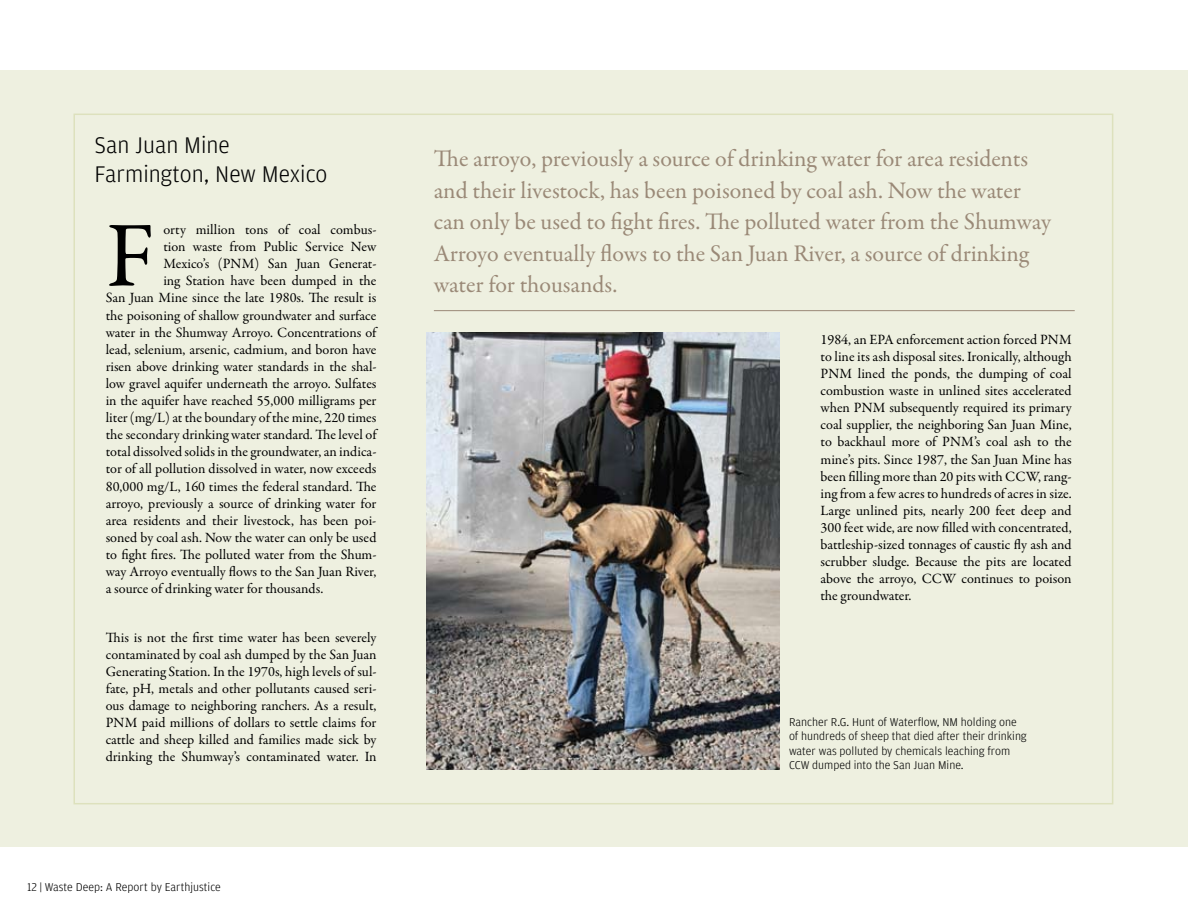
<style>
.page{position:relative;width:1188px;height:918px;background:#fff}
.page>*{position:absolute;margin:0;border:0;box-sizing:border-box;transform-origin:0 0}
.t1{font:93.45px "Garamond Premr Pro";color:#000}
.t2{font:24px/31.5px "Garamond Premr Pro";letter-spacing:-.005em;color:#9a8977}
.t3{font:300 24px/28.5px "Amplitude";color:#000}
.t4{font:14.25px/17.1px "Garamond Premr Pro";letter-spacing:-.005em;color:#000;text-align:justify}
.t5{font:300 12px/14.4px "Amplitude";color:#000}
</style>
<div class="page">
<div style="left:0;top:71px;width:1188px;height:776px;background:#eef0e0"></div>
<hr style="left:434px;top:310px;width:641px;height:1px;background:#9a8977">
<img style="left:426px;top:333px;width:354px;height:436px">
<h2 class="t3" style="left:94px;top:131px;width:234px">San Juan Mine<br>Farmington, New Mexico</h2>
<h1 class="t1" style="left:106px;top:200px;width:51px">F</h1>
<p class="t4" style="left:163px;top:221px;width:215px">orty million tons of coal combus-</p>
<p class="t4" style="left:163px;top:238px;width:215px">tion waste from Public Service New</p>
<p class="t4" style="left:163px;top:256px;width:215px">Mexico’s (PNM) San Juan Generat-</p>
<p class="t4" style="left:163px;top:273px;width:215px">ing Station have been dumped in the</p>
<p class="t4" style="left:106px;top:290px;width:272px">San Juan Mine since the late 1980s. The result is</p>
<p class="t4" style="left:106px;top:307px;width:272px">the poisoning of shallow groundwater and surface</p>
<p class="t4" style="left:106px;top:324px;width:272px">water in the Shumway Arroyo. Concentrations of</p>
<p class="t4" style="left:106px;top:341px;width:272px">lead, selenium, arsenic, cadmium, and boron have</p>
<p class="t4" style="left:106px;top:358px;width:272px">risen above drinking water standards in the shal-</p>
<p class="t4" style="left:106px;top:375px;width:272px">low gravel aquifer underneath the arroyo. Sulfates</p>
<p class="t4" style="left:106px;top:392px;width:272px">in the aquifer have reached 55,000 milligrams per</p>
<p class="t4" style="left:106px;top:409px;width:272px">liter (mg/L) at the boundary of the mine, 220 times</p>
<p class="t4" style="left:106px;top:427px;width:272px">the secondary drinking water standard. The level of</p>
<p class="t4" style="left:106px;top:444px;width:272px">total dissolved solids in the groundwater, an indica-</p>
<p class="t4" style="left:106px;top:461px;width:272px">tor of all pollution dissolved in water, now exceeds</p>
<p class="t4" style="left:106px;top:478px;width:272px">80,000 mg/L, 160 times the federal standard. The</p>
<p class="t4" style="left:106px;top:495px;width:272px">arroyo, previously a source of drinking water for</p>
<p class="t4" style="left:106px;top:512px;width:272px">area residents and their livestock, has been poi-</p>
<p class="t4" style="left:106px;top:529px;width:272px">soned by coal ash. Now the water can only be used</p>
<p class="t4" style="left:106px;top:546px;width:272px">to fight fires. The polluted water from the Shum-</p>
<p class="t4" style="left:106px;top:563px;width:272px">way Arroyo eventually flows to the San Juan River,</p>
<p class="t4" style="left:106px;top:580px;width:219px">a source of drinking water for thousands.</p>
<p class="t4" style="left:106px;top:629px;width:272px">This is not the first time water has been severely contaminated by coal ash dumped by the San Juan Generating Station. In the 1970s, high levels of sul&shy;fate, pH, metals and other pollutants caused seri&shy;ous damage to neighboring ranchers. As a result, PNM paid millions of dollars to settle claims for cattle and sheep killed and families made sick by drinking the Shumway’s contaminated water. In</p>
<p class="t5" style="left:27px;top:880px;width:195px">12 | Waste Deep: A Report by Earthjustice</p>
<p class="t2" style="left:434px;top:144px;width:619px">The arroyo, previously a source of drinking water for area residents and their livestock, has been poisoned by coal ash. Now the water can only be used to fight fires. The polluted water from the Shumway Arroyo eventually flows to the San Juan River, a source of drinking water for thousands.</p>
<p class="t4" style="left:820px;top:331px;width:253px">1984, an EPA enforcement action forced PNM to line its ash disposal sites. Ironically, although PNM lined the ponds, the dumping of coal combustion waste in unlined sites accelerated when PNM subsequently required its primary coal supplier, the neighboring San Juan Mine, to backhaul more of PNM’s coal ash to the mine’s pits. Since 1987, the San Juan Mine has been filling more than 20 pits with CCW, rang&shy;ing from a few acres to hundreds of acres in size.<br>Large unlined pits, nearly 200 feet deep and 300 feet wide, are now filled with concentrated, battleship-sized tonnages of caustic fly ash and scrubber sludge. Because the pits are located above the arroyo, CCW continues to poison the groundwater.</p>
<p class="t5" style="left:789px;top:715px;width:239px">Rancher R.G. Hunt of Waterflow, NM holding one of hundreds of sheep that died after their drinking water was polluted by chemicals leaching from CCW dumped into the San Juan Mine.</p>
</div>
